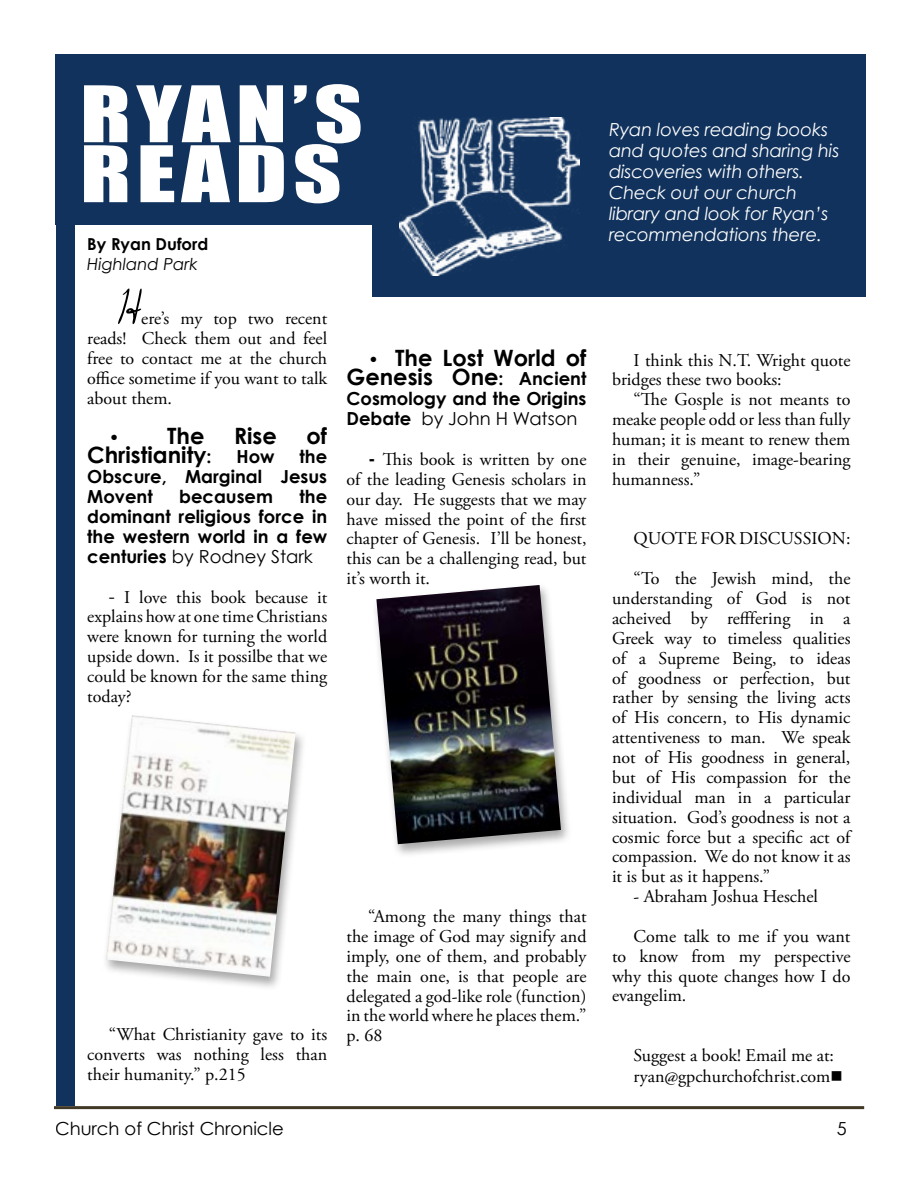
<style>
.page{position:relative;width:918px;height:1188px;background:#fff}
.page>*{position:absolute;margin:0;border:0;box-sizing:border-box;transform-origin:0 0}
.t1{font:72px/60px "Impact";letter-spacing:.06em;color:#fff;scale:1.31 1}
.t2{font:54px "Farewell";color:#000}
.t3{font:700 22.5px/19.8px "Century Gothic";color:#000;text-align:right}
.t4{font:18px/19.8px "Adobe Garamond Pro";color:#000;text-align:justify}
.t5{font:700 18px/19.8px "Century Gothic";color:#000;text-align:justify}
.t6{font:italic 18px/21px "Century Gothic";letter-spacing:-.01em;color:#fff}
.t7{font:18px "Century Gothic";color:#000}
.t8{font:700 16.5px "Century Gothic";color:#000}
.t9{font:italic 16.5px "Century Gothic";color:#000}
.s1{font-size:18px}
.s2{font-weight:400}
.s3{font-family:"Century Gothic"}
.s4{font-family:"Century Gothic";font-weight:700}
</style>
<div class="page">
<div style="left:55px;top:220px;width:19px;height:886px;background:#11325c"></div>
<div style="left:372px;top:54px;width:493px;height:243px;background:#11325c"></div>
<div style="left:372px;top:583px;width:201px;height:276px;background:#000;opacity:.34"></div>
<img style="left:376px;top:585px;width:185px;height:259px">
<div style="left:101px;top:713px;width:206px;height:278px;background:#000;opacity:.34"></div>
<img style="left:106px;top:715px;width:190px;height:262px">
<hr style="left:54px;top:1106px;width:810px;height:3px;background:#413925">
<div style="left:55px;top:54px;width:317px;height:171px;background:#11325c"></div>
<img style="left:399px;top:118px;width:180px;height:157px">
<h1 class="t1" style="left:80px;top:82px;width:217px">RYAN’S<br>READS</h1>
<p class="t8" style="left:87px;top:234px;width:123px">By Ryan Duford</p>
<p class="t9" style="left:87px;top:254px;width:112px">Highland Park</p>
<h2 class="t2" style="left:109px;top:286px;width:33px">H</h2>
<p class="t4" style="left:87px;top:309px;width:242px;text-indent:54px">ere’s my top two recent reads! Check them out and feel free to contact me at the church office sometime if you want to talk about them.</p>
<p class="t3" style="left:109px;top:425px;width:97px"><span class="s1">•</span> The</p>
<p class="t3" style="left:234px;top:425px;width:44px">Rise</p>
<p class="t3" style="left:307px;top:425px;width:22px">of</p>
<p class="t3" style="left:87px;top:445px;width:126px">Christianity<span class="s1">:</span></p>
<p class="t5" style="left:236px;top:447px;width:40px">How</p>
<p class="t5" style="left:87px;top:447px;width:242px;text-indent:212px">the Obscure, Marginal Jesus Movent</p>
<p class="t5" style="left:87px;top:486px;width:242px;text-indent:212px">the dominant religious force in the western world in a few centuries <span class="s2">by Rodney Stark</span></p>
<p class="t4" style="left:87px;top:588px;width:242px;text-indent:22px"><span class="s3">-</span> I love this book because it explains how at one time Christians were known for turning the world upside down. Is it possilbe that we could be known for the same thing today?</p>
<p class="t5" style="left:179px;top:486px;width:95px">becausem</p>
<p class="t3" style="left:347px;top:347px;width:242px"><span class="s1">•</span> The Lost World of<br>Genesis One<span class="s1">: Ancient</span></p>
<p class="t5" style="left:347px;top:388px;width:242px">Cosmology and the Origins<br>Debate <span class="s2">by John H Watson</span></p>
<p class="t4" style="left:347px;top:450px;width:242px;text-indent:22px"><span class="s4">-</span> This book is written by one of the leading Genesis scholars in our day. He suggests that we may have missed the point of the first chapter of Genesis. I’ll be honest, this can be a challenging read, but it’s worth it.</p>
<p class="t4" style="left:87px;top:1025px;width:242px;text-indent:22px">“What Christianity gave to its converts was nothing less than their humanity.” p.215</p>
<p class="t4" style="left:347px;top:907px;width:242px;text-indent:22px">“Among the many things that the image of God may signify and imply, one of them, and probably the main one, is that people are delegated a god-like role (function) in the world where he places them.” p. 68</p>
<p class="t6" style="left:609px;top:119px;width:232px">Ryan loves reading books and quotes and sharing his discoveries with others.<br>Check out our church library and look for Ryan’s recommendations there.</p>
<p class="t4" style="left:612px;top:351px;width:240px;text-indent:22px">I think this N.T. Wright quote bridges these two books:</p>
<p class="t4" style="left:612px;top:390px;width:240px;text-indent:22px">“The Gosple is not meants to meake people odd or less than fully human; it is meant to renew them in their genuine, image-bearing humanness.”</p>
<p class="t4" style="left:634px;top:529px;width:218px">QUOTE FOR DISCUSSION:</p>
<p class="t4" style="left:612px;top:569px;width:240px;text-indent:22px">“To the Jewish mind, the understanding of God is not acheived by refffering in a Greek way to timeless qualities of a Supreme Being, to ideas of goodness or perfection, but rather by sensing the living acts of His concern, to His dynamic attentiveness to man. We speak not of His goodness in general, but of His compassion for the individual man in a particular situation. God’s goodness is not a cosmic force but a specific act of compassion. We do not know it as it is but as it happens.”</p>
<p class="t4" style="left:634px;top:887px;width:186px">- Abraham Joshua Heschel</p>
<p class="t4" style="left:612px;top:927px;width:240px;text-indent:22px">Come talk to me if you want to know from my perspective why this quote changes how I do evangelim.</p>
<p class="t4" style="left:634px;top:1046px;width:211px;line-height:21px">Suggest a book! Email me at: ryan@gpchurchofchrist.com■</p>
<p class="t7" style="left:55px;top:1118px;width:230px">Church of Christ Chronicle</p>
<p class="t7" style="left:837px;top:1118px;width:11px">5</p>
</div>
